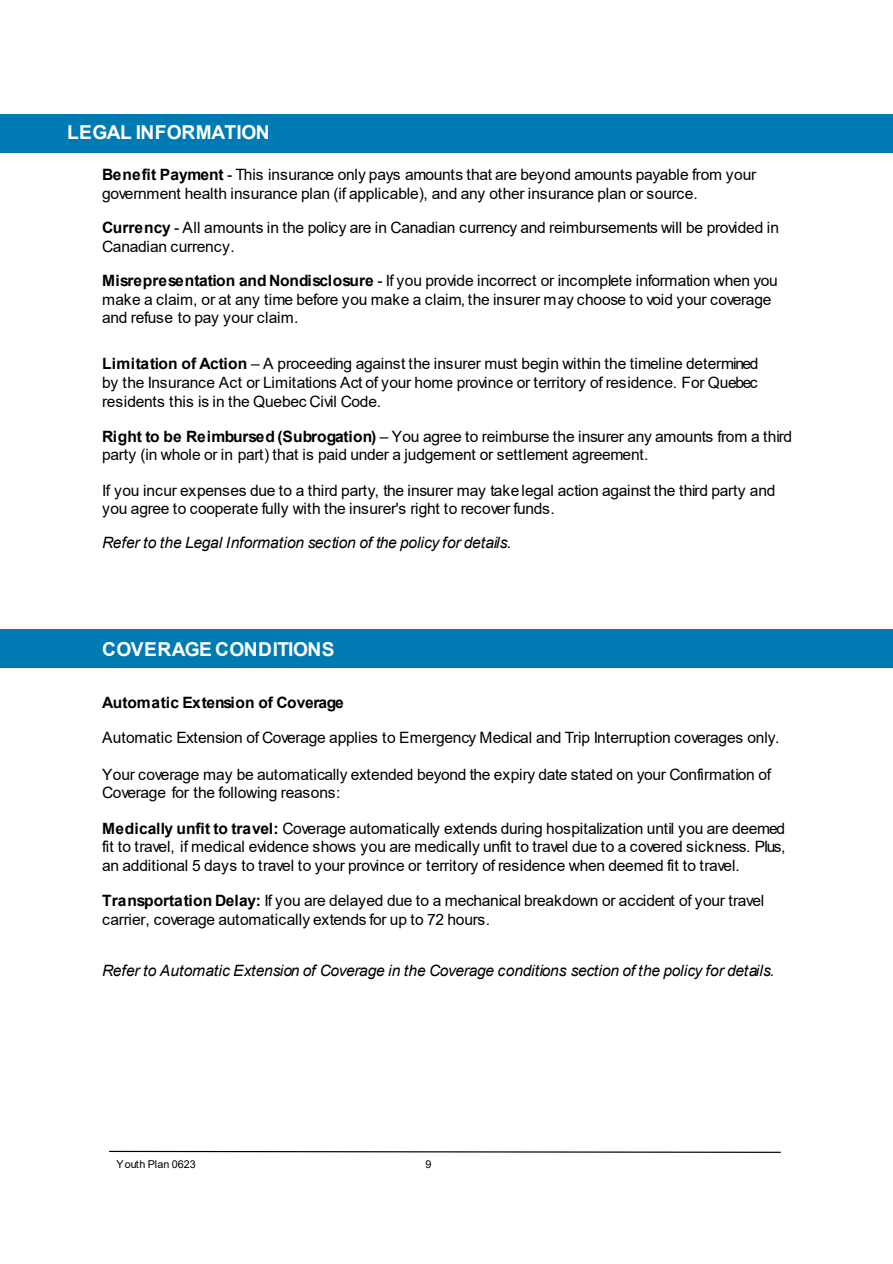
<style>
.page{position:relative;width:893px;height:1264px;background:#fff}
.page>*{position:absolute;margin:0;border:0;box-sizing:border-box;transform-origin:0 0}
.t1{font:700 19.2px "Gmdyqm Arial";letter-spacing:-.005em;color:#fff}
.t2{font:700 19.2px "Gmdyqm Arial";letter-spacing:-.025em;color:#fff}
.t3{font:15.6px/19.2px "Jvfsgc Arial";letter-spacing:-.02em;color:#000}
.t4{font:italic 15.6px "Dvfnmf Arial";letter-spacing:-.02em;color:#000}
.t5{font:700 15.6px "Gmdyqm Arial";letter-spacing:-.02em;color:#000}
.t6{font:10.8px "Jvfsgc Arial";color:#000}
.s1{font-family:"Gmdyqm Arial";font-weight:700}
</style>
<div class="page">
<div style="left:0;top:114px;width:893px;height:39px;background:#007ab3"></div>
<div style="left:0;top:629px;width:893px;height:38px;background:#007ab3"></div>
<svg style="left:109px;top:1150px;width:672px;height:3px"></svg>
<h2 class="t2" style="left:67px;top:119px;width:204px">LEGAL INFORMATION</h2>
<p class="t3" style="left:102px;top:165px;width:655px"><span class="s1">Benefit Payment</span> - This insurance only pays amounts that are beyond amounts payable from your government health insurance plan (if applicable), and any other insurance plan or source.</p>
<p class="t3" style="left:102px;top:218px;width:678px"><span class="s1">Currency</span> - All amounts in the policy are in Canadian currency and reimbursements will be provided in<br>Canadian currency.</p>
<p class="t3" style="left:102px;top:271px;width:677px;line-height:18.6px"><span class="s1">Misrepresentation and Nondisclosure</span> - If you provide incorrect or incomplete information when you make a claim, or at any time before you make a claim, the insurer may choose to void your coverage and refuse to pay your claim.</p>
<p class="t3" style="left:102px;top:354px;width:658px;text-align:justify"><span class="s1">Limitation of Action</span> – A proceeding against the insurer must begin within the timeline determined by the Insurance Act or Limitations Act of your home province or territory of residence. For Quebec residents this is in the Quebec Civil Code.</p>
<p class="t3" style="left:102px;top:427px;width:691px;line-height:18px"><span class="s1">Right to be Reimbursed (Subrogation)</span> – You agree to reimburse the insurer any amounts from a third party (in whole or in part) that is paid under a judgement or settlement agreement.</p>
<p class="t3" style="left:102px;top:482px;width:675px;line-height:18px">If you incur expenses due to a third party, the insurer may take legal action against the third party and you agree to cooperate fully with the insurer's right to recover funds.</p>
<p class="t4" style="left:102px;top:532px;width:411px">Refer to the Legal Information section of the policy for details.</p>
<h2 class="t1" style="left:102px;top:636px;width:234px">COVERAGE CONDITIONS</h2>
<h3 class="t5" style="left:102px;top:691px;width:243px">Automatic Extension of Coverage</h3>
<p class="t3" style="left:102px;top:727px;width:679px">Automatic Extension of Coverage applies to Emergency Medical and Trip Interruption coverages only.</p>
<p class="t3" style="left:102px;top:765px;width:670px;line-height:18px">Your coverage may be automatically extended beyond the expiry date stated on your Confirmation of<br>Coverage for the following reasons:</p>
<p class="t3" style="left:102px;top:819px;width:685px;line-height:18.6px;text-align:justify"><span class="s1">Medically unfit to travel:</span> Coverage automatically extends during hospitalization until you are deemed fit to travel, if medical evidence shows you are medically unfit to travel due to a covered sickness. Plus, an additional 5 days to travel to your province or territory of residence when deemed fit to travel.</p>
<p class="t3" style="left:102px;top:890px;width:663px"><span class="s1">Transportation Delay:</span> If you are delayed due to a mechanical breakdown or accident of your travel carrier, coverage automatically extends for up to 72 hours.</p>
<p class="t4" style="left:102px;top:960px;width:674px">Refer to Automatic Extension of Coverage in the Coverage conditions section of the policy for details.</p>
<p class="t6" style="left:117px;top:1156px;width:81px">Youth Plan 0623</p>
<p class="t6" style="left:425px;top:1156px;width:8px">9</p>
</div>
